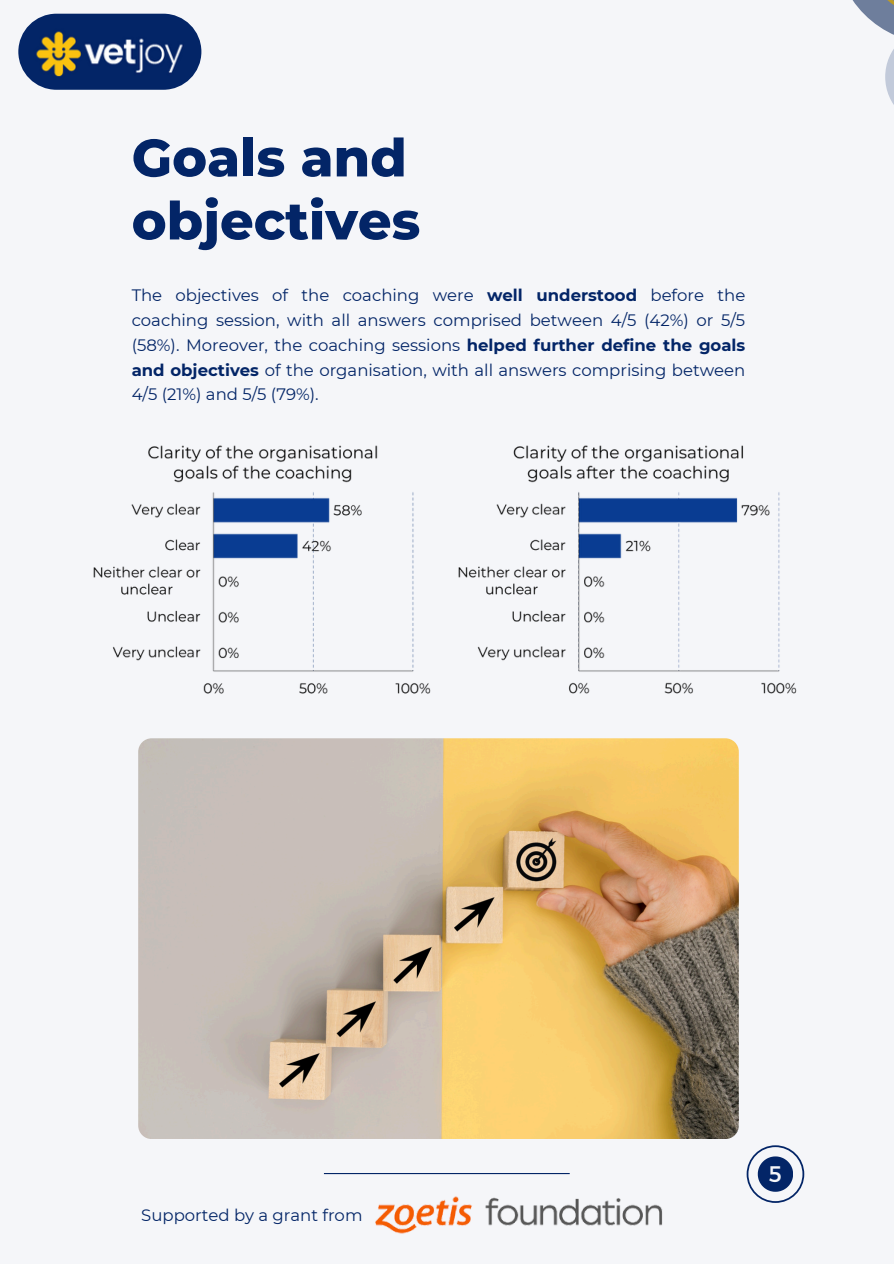
<style>
.page{position:relative;width:894px;height:1264px;background:#fff}
.page>*{position:absolute;margin:0;border:0;box-sizing:border-box;transform-origin:0 0}
.t1{font:800 52.5px/63px "Montserrat";color:#032567}
.t2{font:22.5px "Montserrat";color:#f5f6f9}
.t3{font:16.5px/24.8px "Montserrat";color:#032567;text-align:justify}
.s1{font-weight:700}
</style>
<div class="page">
<div style="left:0;top:0;width:893px;height:1263px;background:#f5f6f9"></div>
<svg style="left:746px;top:1145px;width:57px;height:57px"></svg>
<hr style="left:324px;top:1172px;width:245px;height:2px;background:#032567">
<svg style="left:852px;top:0;width:41px;height:103px"></svg>
<img style="left:18px;top:14px;width:183px;height:76px;border-radius:38px">
<img style="left:138px;top:738px;width:600px;height:400px">
<img style="left:376px;top:1196px;width:286px;height:38px">
<img style="left:93px;top:445px;width:338px;height:249px">
<img style="left:458px;top:445px;width:339px;height:249px">
<p class="t1" style="left:132px;top:126px;width:290px">Goals and objectives</p>
<p class="t3" style="left:132px;top:283px;width:615px">The objectives of the coaching were <span class="s1">well understood</span> before the coaching session, with all answers comprised between 4/5 (42%) or 5/5 (58%). Moreover, the coaching sessions <span class="s1">helped further define the goals and objectives</span> of the organisation, with all answers comprising between 4/5 (21%) and 5/5 (79%).</p>
<p class="t3" style="left:141px;top:1202px;width:223px">Supported by a grant from</p>
<h1 class="t2" style="left:768px;top:1159px;width:14px">5</h1>
</div>
